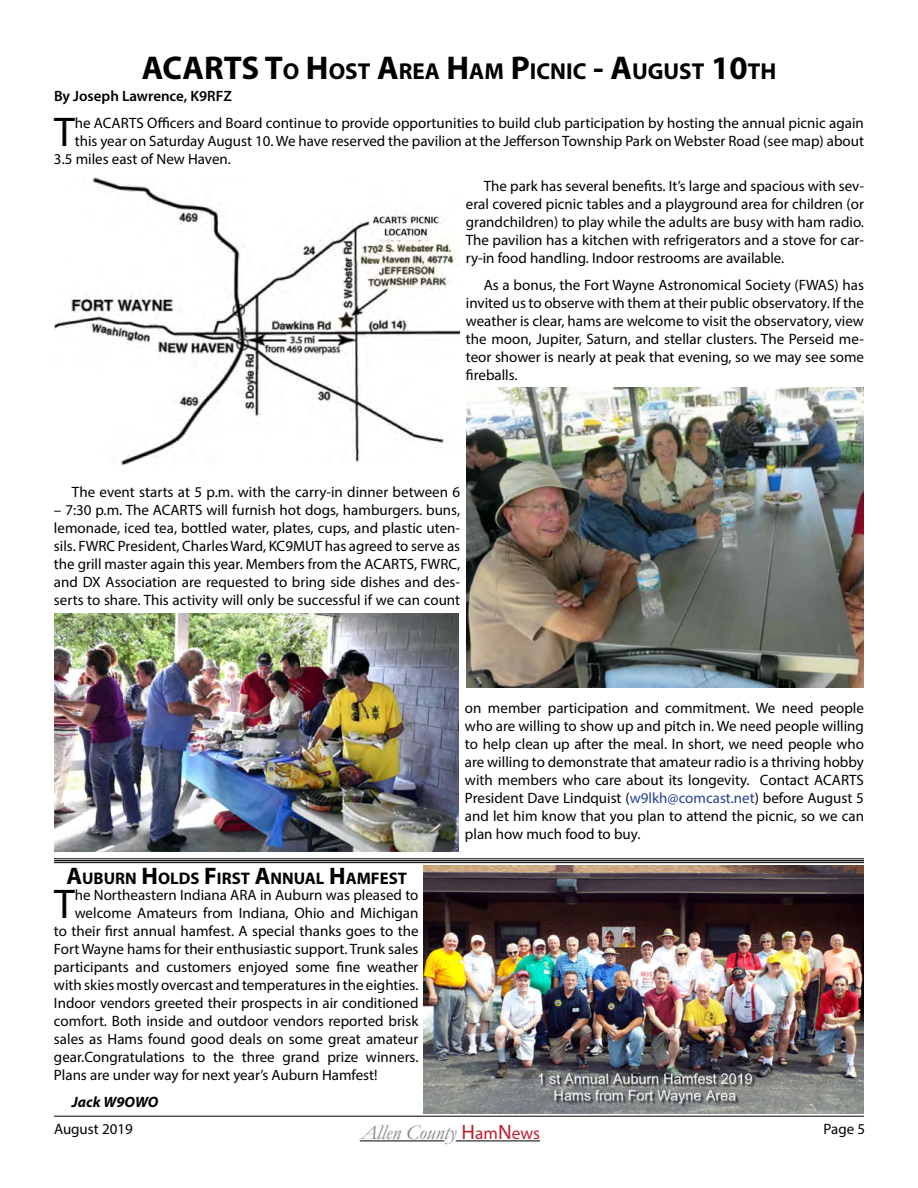
<style>
.page{position:relative;width:918px;height:1188px;background:#fff}
.page>*{position:absolute;margin:0;border:0;box-sizing:border-box;transform-origin:0 0}
.t1{font:41.7px "Myriad Pro";color:#000}
.t2{font:700 23.1px "Myriad Pro";color:#000}
.t3{font:italic 20.85px "Garamond";color:#808285}
.t4{font:700 16.8px "Myriad Pro";color:#000}
.t5{font:15px/18px "Myriad Pro";color:#000;text-align:justify}
.t6{font:600 15px "Myriad Pro";color:#000}
.t7{font:italic 700 15px "Myriad Pro";color:#000}
.s1{font-size:33px}
.s2{font-size:24px}
.s3{color:#25408f}
.s4{font-family:"Myriad Pro";font-style:normal;color:#be1e2d}
.s5{font-family:"Myriad Pro";font-style:normal;font-size:17.4px;color:#be1e2d}
</style>
<div class="page">
<hr style="left:360px;top:1140px;width:84px;height:1px;background:#000">
<hr style="left:456px;top:1140px;width:84px;height:1px;background:#000">
<hr style="left:54px;top:1116px;width:810px;height:1px;background:#000">
<img style="left:54px;top:177px;width:406px;height:288px">
<img style="left:466px;top:388px;width:398px;height:299px">
<img style="left:54px;top:614px;width:405px;height:237px">
<img style="left:423px;top:866px;width:441px;height:248px">
<hr style="left:54px;top:858px;width:810px;height:1px;background:#000">
<hr style="left:54px;top:860px;width:810px;height:1px;background:#000">
<hr style="left:54px;top:862px;width:810px;height:1px;background:#000">
<h2 class="t2" style="left:142px;top:56px;width:636px"><span class="s1">ACARTS T</span>O <span class="s1">H</span> OST <span class="s1">A</span>REA <span class="s1">H</span>AM <span class="s1">P</span>ICNIC <span class="s1">- A</span>UGUST <span class="s1">10</span>TH</h2>
<p class="t6" style="left:54px;top:87px;width:179px">By Joseph Lawrence, K9RFZ</p>
<h1 class="t1" style="left:54px;top:107px;width:22px">T</h1>
<p class="t5" style="left:75px;top:114px;width:791px">he ACARTS Officers and Board continue to provide opportunities to build club participation by hosting the annual picnic again</p>
<p class="t5" style="left:75px;top:132px;width:791px">this year on Saturday August 10. We have reserved the pavilion at the Jefferson Township Park on Webster Road (see map) about</p>
<p class="t5" style="left:54px;top:150px;width:178px">3.5 miles east of New Haven.</p>
<p class="t5" style="left:466px;top:177px;width:400px;text-indent:18px">The park has several benefits. It’s large and spacious with sev&shy;eral covered picnic tables and a playground area for children (or grandchildren) to play while the adults are busy with ham radio.<br>The pavilion has a kitchen with refrigerators and a stove for car&shy;ry-in food handling. Indoor restrooms are available.</p>
<p class="t5" style="left:466px;top:276px;width:400px;text-indent:18px">As a bonus, the Fort Wayne Astronomical Society (FWAS) has invited us to observe with them at their public observatory. If the weather is clear, hams are welcome to visit the observatory, view the moon, Jupiter, Saturn, and stellar clusters. The Perseid me&shy;teor shower is nearly at peak that evening, so we may see some fireballs.</p>
<p class="t5" style="left:72px;top:483px;width:390px">The event starts at 5 p.m. with the carry-in dinner between 6</p>
<p class="t5" style="left:54px;top:501px;width:408px">– 7:30 p.m. The ACARTS will furnish hot dogs, hamburgers. buns, lemonade, iced tea, bottled water, plates, cups, and plastic uten&shy;sils. FWRC President, Charles Ward, KC9MUT has agreed to serve as the grill master again this year. Members from the ACARTS, FWRC, and DX Association are requested to bring side dishes and des&shy;serts to share. This activity will only be successful if we can count</p>
<p class="t4" style="left:66px;top:867px;width:342px"><span class="s2">A</span>UBURN <span class="s2">H</span>OLDS <span class="s2">F</span>IRST <span class="s2">A</span>NNUAL <span class="s2">H</span>AMFEST</p>
<h1 class="t1" style="left:54px;top:879px;width:22px">T</h1>
<p class="t5" style="left:75px;top:886px;width:345px">he Northeastern Indiana ARA in Auburn was pleased to</p>
<p class="t5" style="left:75px;top:904px;width:345px">welcome Amateurs from Indiana, Ohio and Michigan</p>
<p class="t5" style="left:54px;top:922px;width:366px">to their first annual hamfest. A special thanks goes to the</p>
<p class="t5" style="left:54px;top:940px;width:366px">Fort Wayne hams for their enthusiastic support. Trunk sales</p>
<p class="t5" style="left:54px;top:958px;width:366px">participants and customers enjoyed some fine weather</p>
<p class="t5" style="left:54px;top:976px;width:366px">with skies mostly overcast and temperatures in the eighties.</p>
<p class="t5" style="left:54px;top:994px;width:366px">Indoor vendors greeted their prospects in air conditioned</p>
<p class="t5" style="left:54px;top:1012px;width:366px">comfort. Both inside and outdoor vendors reported brisk</p>
<p class="t5" style="left:54px;top:1030px;width:366px">sales as Hams found good deals on some great amateur</p>
<p class="t5" style="left:54px;top:1048px;width:366px">gear.Congratulations to the three grand prize winners.</p>
<p class="t5" style="left:54px;top:1066px;width:325px">Plans are under way for next year’s Auburn Hamfest!</p>
<p class="t7" style="left:72px;top:1093px;width:88px">Jack W9OWO</p>
<p class="t5" style="left:465px;top:699px;width:401px">on member participation and commitment. We need people who are willing to show up and pitch in. We need people willing to help clean up after the meal. In short, we need people who are willing to demonstrate that amateur radio is a thriving hobby with members who care about its longevity. Contact ACARTS President Dave Lindquist (<span class="s3">w9lkh@comcast.net</span>) before August 5 and let him know that you plan to attend the picnic, so we can plan how much food to buy.</p>
<p class="t5" style="left:54px;top:1120px;width:80px">August 2019</p>
<h3 class="t3" style="left:361px;top:1118px;width:180px">Allen County <span class="s4">H</span><span class="s5">am</span><span class="s4">N</span><span class="s5">ews</span></h3>
<p class="t5" style="left:824px;top:1120px;width:43px">Page 5</p>
</div>
